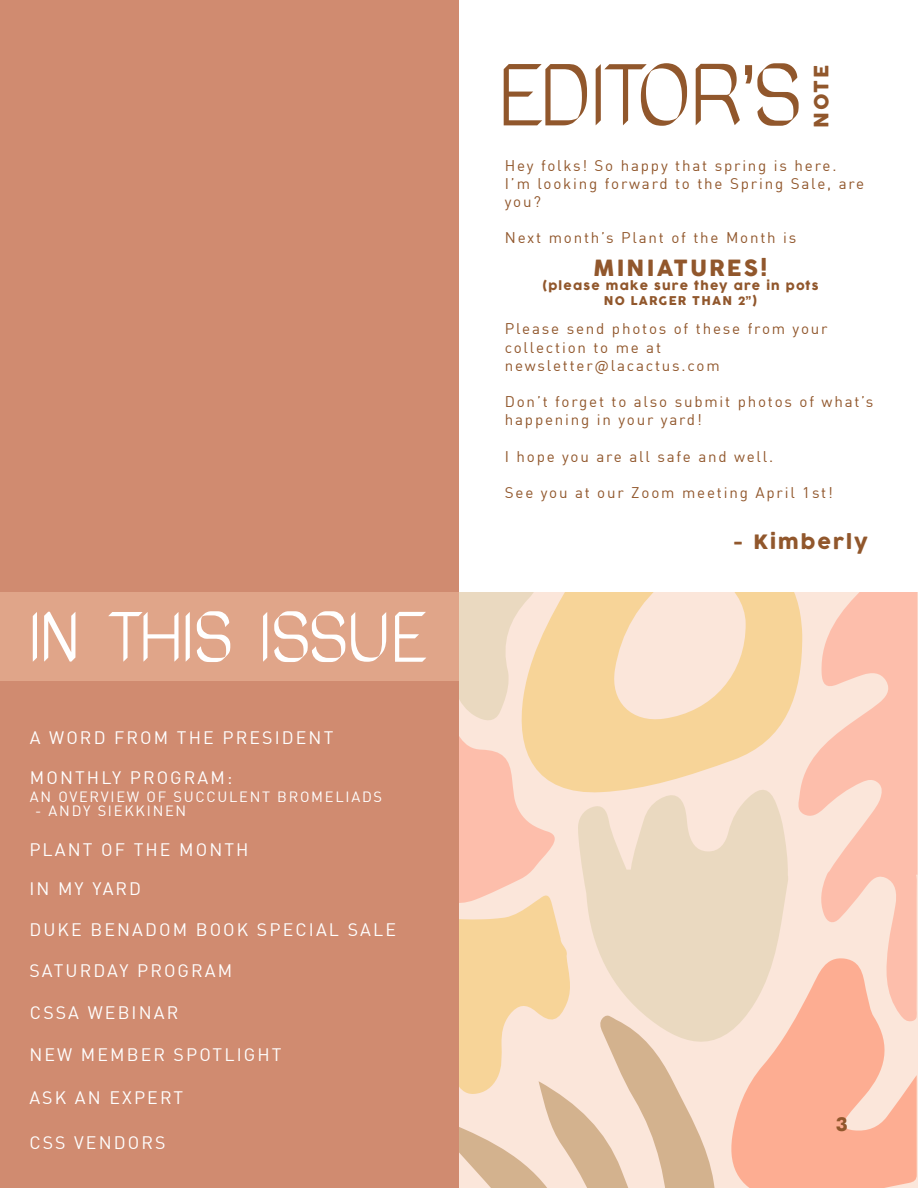
<style>
.page{position:relative;width:918px;height:1188px;background:#fff}
.page>*{position:absolute;margin:0;border:0;box-sizing:border-box;transform-origin:0 0}
.t1{font:69px "Se NSKYDEMO";letter-spacing:-.025em;color:#91572c}
.t2{font:56.1px "Se NSKYDEMO";letter-spacing:.045em;color:#fff}
.t3{font:21.9px "Cocogoose";letter-spacing:.1em;color:#91572c}
.t4{font:19.35px "Cocogoose";letter-spacing:.1em;color:#91572c}
.t5{font:700 19.35px "Futura";color:#91572c}
.t6{font:17.7px "Adihaus DIN";letter-spacing:.12em;color:#fff}
.t7{font:15.15px/18.1px "Adihaus DIN";letter-spacing:.12em;color:#91572c}
.t8{font:14.55px "Adihaus DIN";letter-spacing:.12em;color:#fff}
.t9{font:11.85px/14.2px "Cocogoose";letter-spacing:.1em;color:#91572c;text-align:center}
.s1{font-family:"Futura";font-weight:700}
</style>
<div class="page">
<svg style="left:459px;top:592px;width:459px;height:596px;background:#f5d3b9"></svg>
<div style="left:0;top:0;width:459px;height:1188px;background:#d08b70"></div>
<div style="left:0;top:592px;width:459px;height:88px;background:#e0a589"></div>
<h2 class="t2" style="left:30px;top:608px;width:399px">IN THIS ISSUE</h2>
<p class="t6" style="left:30px;top:724px;width:305px">A WORD FROM THE PRESIDENT</p>
<p class="t6" style="left:30px;top:764px;width:204px">MONTHLY PROGRAM:</p>
<p class="t8" style="left:30px;top:785px;width:354px">AN OVERVIEW OF SUCCULENT BROMELIADS</p>
<p class="t8" style="left:35px;top:800px;width:153px">- ANDY SIEKKINEN</p>
<p class="t6" style="left:29px;top:836px;width:221px">PLANT OF THE MONTH</p>
<p class="t6" style="left:29px;top:875px;width:113px">IN MY YARD</p>
<p class="t6" style="left:29px;top:916px;width:368px">DUKE BENADOM BOOK SPECIAL SALE</p>
<p class="t6" style="left:29px;top:957px;width:204px">SATURDAY PROGRAM</p>
<p class="t6" style="left:30px;top:999px;width:150px">CSSA WEBINAR</p>
<p class="t6" style="left:29px;top:1040px;width:254px">NEW MEMBER SPOTLIGHT</p>
<p class="t6" style="left:29px;top:1084px;width:155px">ASK AN EXPERT</p>
<p class="t6" style="left:29px;top:1129px;width:138px">CSS VENDORS</p>
<h1 class="t1" style="left:500px;top:59px;width:302px">EDITOR'S</h1>
<p class="t4" style="left:808px;top:128px;width:65px;rotate:-90deg">NOTE</p>
<p class="t7" style="left:505px;top:155px;width:361px">Hey folks! So happy that spring is here.<br>I’m looking forward to the Spring Sale, are you?</p>
<p class="t7" style="left:505px;top:227px;width:293px">Next month’s Plant of the Month is</p>
<h3 class="t3" style="left:594px;top:253px;width:176px">MINIATURES!</h3>
<p class="t9" style="left:542px;top:280px;width:278px">(please make sure they are in pots<br>NO LARGER THAN <span class="s1">2</span>”)</p>
<p class="t7" style="left:505px;top:318px;width:324px">Please send photos of these from your collection to me at newsletter@lacactus.com</p>
<p class="t7" style="left:505px;top:391px;width:370px">Don’t forget to also submit photos of what’s happening in your yard!</p>
<p class="t7" style="left:505px;top:446px;width:270px">I hope you are all safe and well.</p>
<p class="t7" style="left:505px;top:482px;width:330px">See you at our Zoom meeting April 1st!</p>
<p class="t4" style="left:733px;top:529px;width:136px">- Kimberly</p>
<p class="t5" style="left:836px;top:1110px;width:14px">3</p>
</div>
